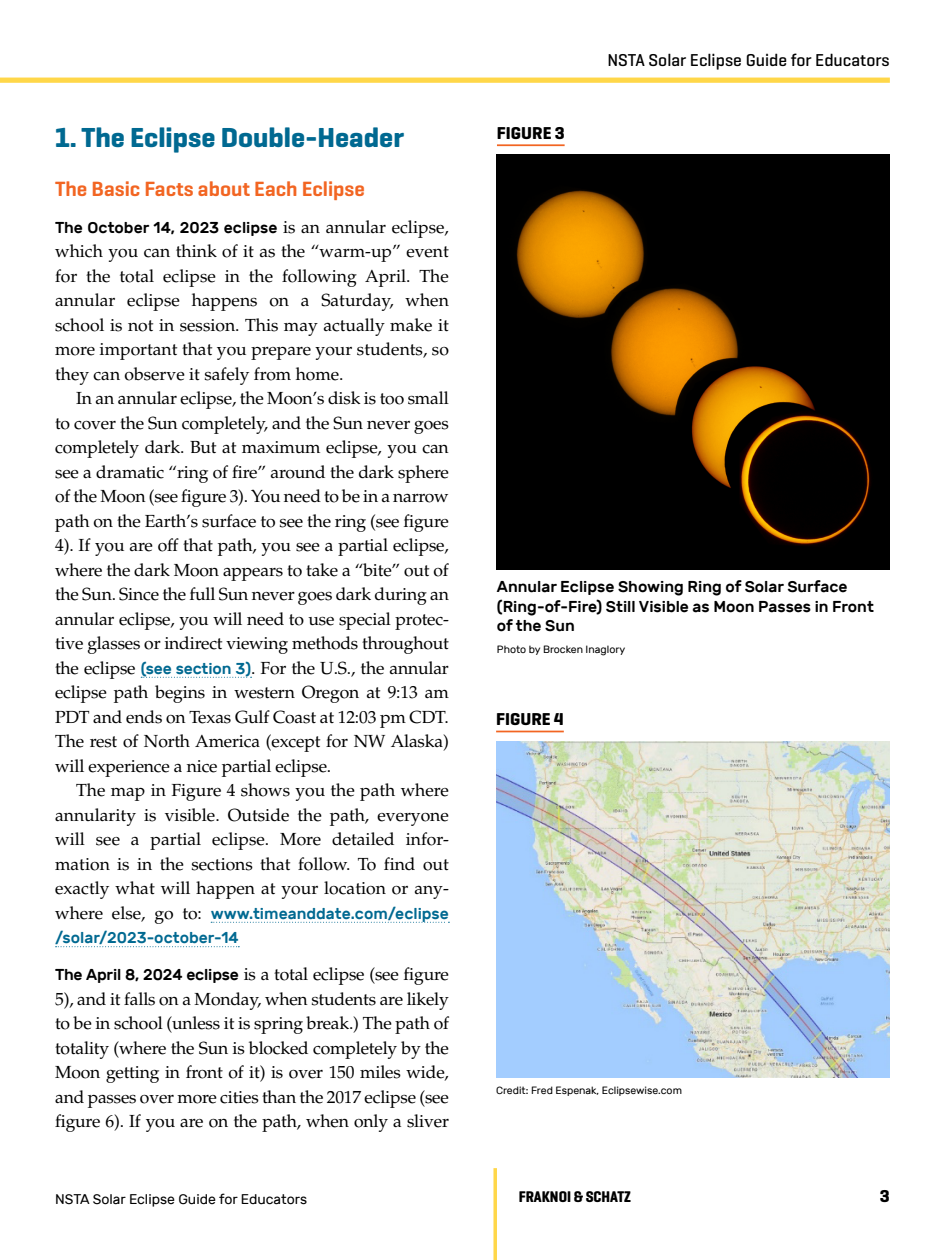
<style>
.page{position:relative;width:945px;height:1260px;background:#fff}
.page>*{position:absolute;margin:0;border:0;box-sizing:border-box;transform-origin:0 0}
.t1{font:700 28px "Geogrotesque";color:#006991}
.t2{font:600 21px "Geogrotesque";color:#f26522}
.t3{font:17.5px/24.5px "Palatino LT Std";letter-spacing:-.01em;color:#000;text-align:justify}
.t4{font:500 17.5px "Geogrotesque";color:#000}
.t5{font:700 17.5px "Geogrotesque";color:#000}
.t6{font:500 15.75px/19.2px "Rubik";color:#000}
.t7{font:500 15.75px/24.5px "Rubik";color:#006991}
.t8{font:700 15.75px "Geogrotesque Cond";color:#000}
.t9{font:14px "Rubik";color:#000}
.t10{font:10.5px "Rubik";color:#000}
.s1{font-family:"Palatino LT Std";font-weight:400;font-size:17.5px}
.s2{font-family:"Rubik";font-weight:500;font-size:15.75px;color:#006991}
.s3{font-family:"Palatino LT Std";font-weight:400;font-size:17.5px;color:#000}
.s4{font-family:"Rubik";font-weight:500;font-size:15.75px}
</style>
<div class="page">
<div style="left:0;top:78px;width:890px;height:5px;background:#ffd749"></div>
<svg style="left:493px;top:1168px;width:4px;height:92px"></svg>
<hr style="left:497px;top:144px;width:68px;height:2px;background:#f26522">
<hr style="left:496px;top:731px;width:68px;height:1px;background:#f26522">
<img style="left:497px;top:155px;width:393px;height:414px">
<svg style="left:141px;top:677px;width:111px;height:1px"></svg>
<svg style="left:211px;top:922px;width:238px;height:1px"></svg>
<svg style="left:56px;top:946px;width:183px;height:1px"></svg>
<img style="left:496px;top:742px;width:394px;height:336px">
<h1 class="t1" style="left:55px;top:120px;width:350px">1. The Eclipse Double-Header</h1>
<p class="t2" style="left:55px;top:176px;width:312px">The Basic Facts about Each Eclipse</p>
<p class="t6" style="left:55px;top:218px;width:395px">The October 14, 2023 eclipse <span class="s1">is an annular eclipse,</span></p>
<p class="t3" style="left:55px;top:239px;width:395px">which you can think of it as the “warm-up” event for the total eclipse in the following April. The annular eclipse happens on a Saturday, when school is not in session. This may actually make it more important that you prepare your students, so they can observe it safely from home.</p>
<p class="t3" style="left:55px;top:386px;width:395px;text-indent:21px">In an annular eclipse, the Moon’s disk is too small to cover the Sun completely, and the Sun never goes completely dark. But at maximum eclipse, you can see a dramatic “ring of fire” around the dark sphere of the Moon (see figure 3). You need to be in a narrow path on the Earth’s surface to see the ring (see figure 4). If you are off that path, you see a partial eclipse, where the dark Moon appears to take a “bite” out of the Sun. Since the full Sun never goes dark during an annular eclipse, you will need to use special protec&shy;tive glasses or indirect viewing methods throughout the eclipse <span class="s2">(see section 3)</span>. For the U.S., the annular eclipse path begins in western Oregon at 9:13 am PDT and ends on Texas Gulf Coast at 12:03 pm CDT.<br>The rest of North America (except for NW Alaska) will experience a nice partial eclipse.</p>
<p class="t3" style="left:55px;top:778px;width:395px;text-indent:21px">The map in Figure 4 shows you the path where annularity is visible. Outside the path, everyone will see a partial eclipse. More detailed infor&shy;mation is in the sections that follow. To find out exactly what will happen at your location or any-</p>
<p class="t7" style="left:55px;top:901px;width:395px"><span class="s3">where else, go to:</span> www.timeanddate.com/eclipse /solar/2023-october-14</p>
<p class="t3" style="left:55px;top:962px;width:395px"><span class="s4">The April 8, 2024 eclipse</span> is a total eclipse (see figure 5), and it falls on a Monday, when students are likely to be in school (unless it is spring break.) The path of totality (where the Sun is blocked completely by the Moon getting in front of it) is over 150 miles wide, and passes over more cities than the 2017 eclipse (see figure 6). If you are on the path, when only a sliver</p>
<p class="t5" style="left:497px;top:122px;width:69px">FIGURE 3</p>
<p class="t4" style="left:607px;top:49px;width:284px">NSTA Solar Eclipse Guide for Educators</p>
<p class="t6" style="left:497px;top:578px;width:378px">Annular Eclipse Showing Ring of Solar Surface (Ring-of-Fire) Still Visible as Moon Passes in Front of the Sun</p>
<p class="t10" style="left:497px;top:643px;width:130px">Photo by Brocken Inaglory</p>
<p class="t5" style="left:496px;top:709px;width:69px">FIGURE 4</p>
<p class="t10" style="left:496px;top:1084px;width:187px">Credit: Fred Espenak, Eclipsewise.com</p>
<p class="t9" style="left:55px;top:1191px;width:253px">NSTA Solar Eclipse Guide for Educators</p>
<p class="t8" style="left:519px;top:1187px;width:114px">FRAKNOI &amp; SCHATZ</p>
<p class="t5" style="left:880px;top:1185px;width:11px">3</p>
</div>
